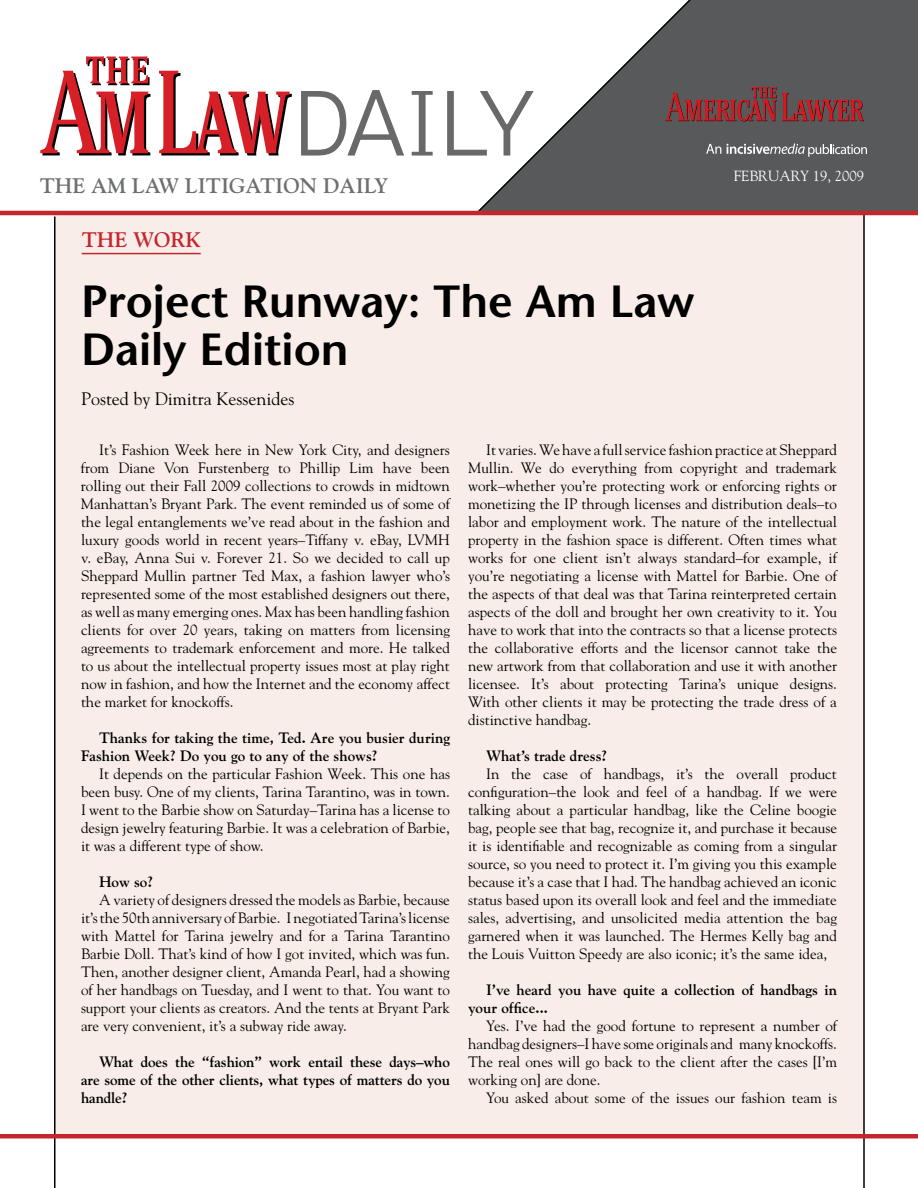
<style>
.page{position:relative;width:918px;height:1188px;background:#fff}
.page>*{position:absolute;margin:0;border:0;box-sizing:border-box;transform-origin:0 0}
.t1{font:300 97.2px "Bell Gothic";letter-spacing:-.09em;color:#696969}
.t2{font:600 45px/48px "Stone Sans";color:#000}
.t3{font:300 21.9px/27.6px "Bell Gothic";letter-spacing:-.1em;color:#000}
.t4{font:700 21px "Goudy";color:#6d6f71}
.t5{font:700 21px "Goudy";color:#c4262d}
.t6{font:18px "Goudy";color:#000}
.t7{font:15px/18px "Goudy";color:#000;text-align:justify}
.t8{font:700 15px/18px "Goudy";color:#000}
.t9{font:14.7px "Goudy";color:#fff}
</style>
<div class="page">
<svg style="left:474px;top:0;width:444px;height:211px"></svg>
<div style="left:54px;top:213px;width:810px;height:921px;background:#f8ede8"></div>
<hr style="left:54px;top:217px;width:2px;height:971px;background:#000">
<svg style="left:159px;top:71px;width:133px;height:85px"></svg>
<svg style="left:40px;top:56px;width:110px;height:99px"></svg>
<hr style="left:863px;top:215px;width:2px;height:973px;background:#000">
<hr style="left:0;top:211px;width:918px;height:4px;background:#c4262d">
<hr style="left:0;top:1134px;width:918px;height:4px;background:#c4262d">
<hr style="left:82px;top:253px;width:119px;height:1px;background:#c4262d">
<svg style="left:706px;top:143px;width:161px;height:14px;background:#7e7f81"></svg>
<svg style="left:665px;top:87px;width:199px;height:34px;background:#774144"></svg>
<h1 class="t1" style="left:288px;top:72px;width:252px">DAILY</h1>
<h3 class="t4" style="left:40px;top:173px;width:350px">THE AM LAW LITIGATION DAILY</h3>
<h3 class="t5" style="left:82px;top:228px;width:120px">THE WORK</h3>
<p class="t9" style="left:734px;top:166px;width:132px">february 19, 2009</p>
<h2 class="t2" style="left:81px;top:277px;width:615px">Project Runway: The Am Law<br>Daily Edition</h2>
<p class="t6" style="left:81px;top:388px;width:215px">Posted by Dimitra Kessenides</p>
<h3 class="t3" style="left:182px;top:356px;width:212px">DAILY COLOR #696969<br>AMLAW COLOR #D72027</h3>
<p class="t7" style="left:81px;top:441px;width:371px;text-indent:18px">It’s Fashion Week here in New York City, and designers from Diane Von Furstenberg to Phillip Lim have been rolling out their Fall 2009 collections to crowds in midtown Manhattan’s Bryant Park. The event reminded us of some of the legal entanglements we’ve read about in the fashion and luxury goods world in recent years–Tiffany v. eBay, LVMH v. eBay, Anna Sui v. Forever 21. So we decided to call up Sheppard Mullin partner Ted Max, a fashion lawyer who’s represented some of the most established designers out there, as well as many emerging ones. Max has been handling fashion clients for over 20 years, taking on matters from licensing agreements to trademark enforcement and more. He talked to us about the intellectual property issues most at play right now in fashion, and how the Internet and the economy affect the market for knockoffs.</p>
<p class="t8" style="left:81px;top:729px;width:371px;text-indent:18px">Thanks for taking the time, Ted. Are you busier during<br>Fashion Week? Do you go to any of the shows?</p>
<p class="t7" style="left:81px;top:765px;width:370px;text-indent:18px">It depends on the particular Fashion Week. This one has been busy. One of my clients, Tarina Tarantino, was in town.<br>I went to the Barbie show on Saturday–Tarina has a license to design jewelry featuring Barbie. It was a celebration of Barbie, it was a different type of show.</p>
<p class="t8" style="left:99px;top:873px;width:56px">How so?</p>
<p class="t7" style="left:81px;top:891px;width:371px;text-indent:18px">A variety of designers dressed the models as Barbie, because it’s the 50th anniversary of Barbie. I negotiated Tarina’s license with Mattel for Tarina jewelry and for a Tarina Tarantino Barbie Doll. That’s kind of how I got invited, which was fun.<br>Then, another designer client, Amanda Pearl, had a showing of her handbags on Tuesday, and I went to that. You want to support your clients as creators. And the tents at Bryant Park are very convenient, it’s a subway ride away.</p>
<p class="t8" style="left:81px;top:1053px;width:371px;text-align:justify;text-indent:18px">What does the “fashion” work entail these days–who are some of the other clients, what types of matters do you handle?</p>
<p class="t7" style="left:468px;top:441px;width:371px;text-indent:18px">It varies. We have a full service fashion practice at Sheppard Mullin. We do everything from copyright and trademark work–whether you’re protecting work or enforcing rights or monetizing the IP through licenses and distribution deals–to labor and employment work. The nature of the intellectual property in the fashion space is different. Often times what works for one client isn’t always standard–for example, if you’re negotiating a license with Mattel for Barbie. One of the aspects of that deal was that Tarina reinterpreted certain aspects of the doll and brought her own creativity to it. You have to work that into the contracts so that a license protects the collaborative efforts and the licensor cannot take the new artwork from that collaboration and use it with another licensee. It’s about protecting Tarina’s unique designs.<br>With other clients it may be protecting the trade dress of a distinctive handbag.</p>
<p class="t8" style="left:486px;top:747px;width:123px">What’s trade dress?</p>
<p class="t7" style="left:468px;top:765px;width:371px;text-indent:18px">In the case of handbags, it’s the overall product configuration–the look and feel of a handbag. If we were talking about a particular handbag, like the Celine boogie bag, people see that bag, recognize it, and purchase it because it is identifiable and recognizable as coming from a singular source, so you need to protect it. I’m giving you this example because it’s a case that I had. The handbag achieved an iconic status based upon its overall look and feel and the immediate sales, advertising, and unsolicited media attention the bag garnered when it was launched. The Hermes Kelly bag and the Louis Vuitton Speedy are also iconic; it’s the same idea,</p>
<p class="t8" style="left:468px;top:981px;width:370px;text-indent:18px">I’ve heard you have quite a collection of handbags in your office...</p>
<p class="t7" style="left:468px;top:1017px;width:372px;text-indent:18px">Yes. I’ve had the good fortune to represent a number of handbag designers–I have some originals and many knockoffs.<br>The real ones will go back to the client after the cases [I’m working on] are done.</p>
<p class="t7" style="left:486px;top:1089px;width:353px">You asked about some of the issues our fashion team is</p>
</div>
